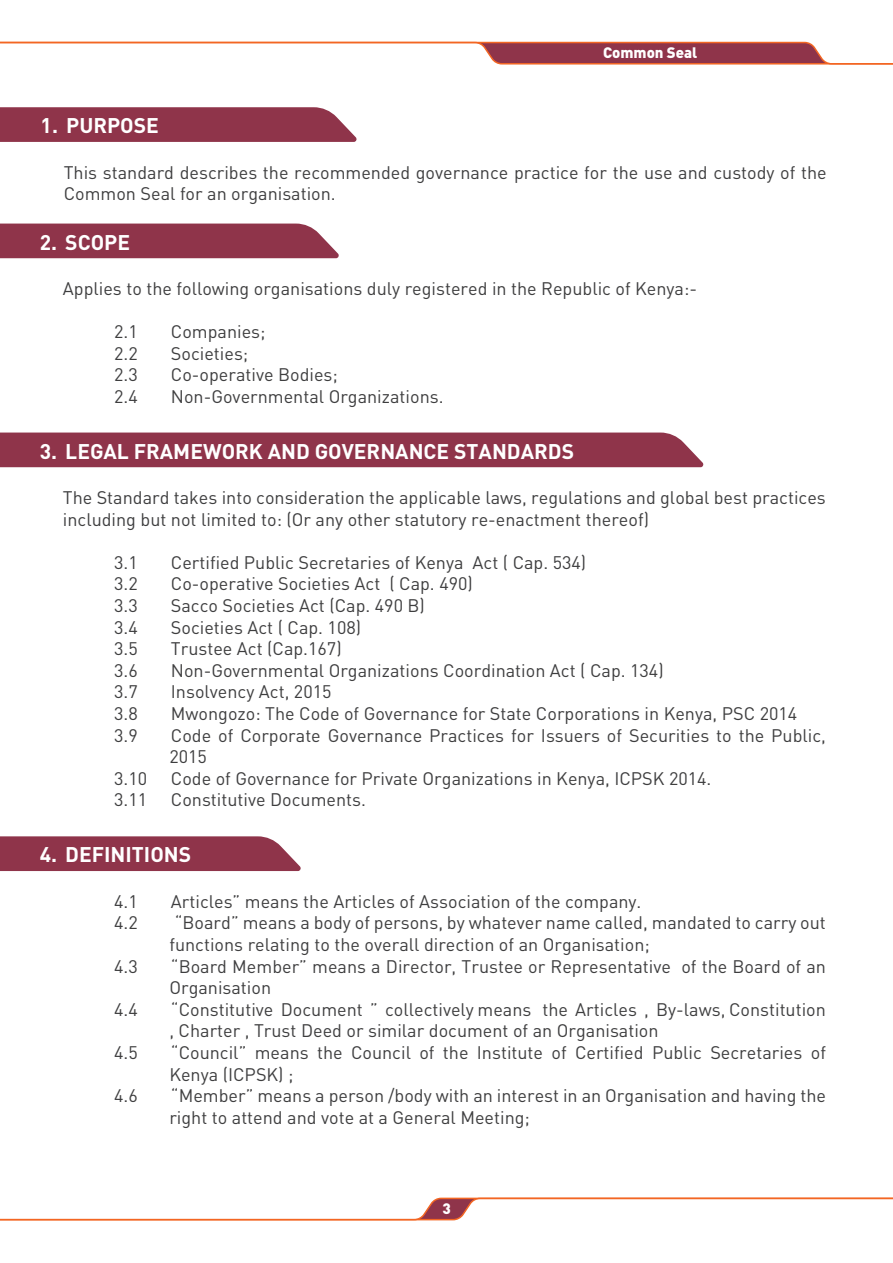
<style>
.page{position:relative;width:893px;height:1263px;background:#fff}
.page>*{position:absolute;margin:0;border:0;box-sizing:border-box;transform-origin:0 0}
.t1{font:700 21px "DIN Pro";color:#fff}
.t2{font:18px/21.6px "DIN Pro";color:#3e3e3f}
.t3{font:900 15px "DIN Pro";color:#fff}
</style>
<div class="page">
<div style="left:0;top:224px;width:339px;height:34px;background:#8f344a"></div>
<svg style="left:0;top:41px;width:893px;height:24px"></svg>
<svg style="left:0;top:1197px;width:893px;height:24px"></svg>
<svg style="left:0;top:107px;width:357px;height:35px;background:#943d52"></svg>
<div style="left:0;top:432px;width:704px;height:35px;background:#8f344a"></div>
<svg style="left:0;top:836px;width:301px;height:35px;background:#953f54"></svg>
<p class="t3" style="left:603px;top:43px;width:96px">Common Seal</p>
<p class="t1" style="left:41px;top:111px;width:120px">1. PURPOSE</p>
<p class="t2" style="left:64px;top:161px;width:764px">This standard describes the recommended governance practice for the use and custody of the<br>Common Seal for an organisation.</p>
<p class="t1" style="left:40px;top:228px;width:92px">2. SCOPE</p>
<p class="t2" style="left:63px;top:277px;width:636px">Applies to the following organisations duly registered in the Republic of Kenya:-</p>
<p class="t2" style="left:114px;top:320px;width:25px">2.1</p>
<p class="t2" style="left:171px;top:320px;width:96px">Companies;</p>
<p class="t2" style="left:114px;top:342px;width:25px">2.2</p>
<p class="t2" style="left:171px;top:342px;width:79px">Societies;</p>
<p class="t2" style="left:114px;top:363px;width:25px">2.3</p>
<p class="t2" style="left:171px;top:363px;width:168px">Co-operative Bodies;</p>
<p class="t2" style="left:114px;top:385px;width:25px">2.4</p>
<p class="t2" style="left:171px;top:385px;width:274px">Non-Governmental Organizations.</p>
<p class="t1" style="left:40px;top:437px;width:536px">3. LEGAL FRAMEWORK AND GOVERNANCE STANDARDS</p>
<p class="t2" style="left:63px;top:486px;width:764px">The Standard takes into consideration the applicable laws, regulations and global best practices including but not limited to: (Or any other statutory re-enactment thereof)</p>
<p class="t2" style="left:114px;top:551px;width:25px">3.1</p>
<p class="t2" style="left:171px;top:551px;width:417px">Certified Public Secretaries of Kenya Act ( Cap. 534)</p>
<p class="t2" style="left:114px;top:572px;width:25px">3.2</p>
<p class="t2" style="left:171px;top:572px;width:303px">Co-operative Societies Act ( Cap. 490)</p>
<p class="t2" style="left:114px;top:594px;width:25px">3.3</p>
<p class="t2" style="left:171px;top:594px;width:256px">Sacco Societies Act (Cap. 490 B)</p>
<p class="t2" style="left:114px;top:615px;width:25px">3.4</p>
<p class="t2" style="left:171px;top:615px;width:192px">Societies Act ( Cap. 108)</p>
<p class="t2" style="left:114px;top:637px;width:25px">3.5</p>
<p class="t2" style="left:171px;top:637px;width:172px">Trustee Act (Cap.167)</p>
<p class="t2" style="left:114px;top:659px;width:25px">3.6</p>
<p class="t2" style="left:171px;top:659px;width:494px">Non-Governmental Organizations Coordination Act ( Cap. 134)</p>
<p class="t2" style="left:114px;top:680px;width:25px">3.7</p>
<p class="t2" style="left:171px;top:680px;width:162px">Insolvency Act, 2015</p>
<p class="t2" style="left:114px;top:702px;width:25px">3.8</p>
<p class="t2" style="left:171px;top:702px;width:628px">Mwongozo: The Code of Governance for State Corporations in Kenya, PSC 2014</p>
<p class="t2" style="left:114px;top:723px;width:25px">3.9</p>
<p class="t2" style="left:169px;top:723px;width:658px">Code of Corporate Governance Practices for Issuers of Securities to the Public,<br>2015</p>
<p class="t2" style="left:114px;top:767px;width:35px">3.10</p>
<p class="t2" style="left:171px;top:767px;width:542px">Code of Governance for Private Organizations in Kenya, ICPSK 2014.</p>
<p class="t2" style="left:114px;top:788px;width:35px">3.11</p>
<p class="t2" style="left:171px;top:788px;width:197px">Constitutive Documents.</p>
<p class="t1" style="left:40px;top:841px;width:153px">4. DEFINITIONS</p>
<p class="t2" style="left:114px;top:890px;width:25px">4.1</p>
<p class="t2" style="left:171px;top:890px;width:472px">Articles” means the Articles of Association of the company.</p>
<p class="t2" style="left:114px;top:911px;width:25px">4.2</p>
<p class="t2" style="left:169px;top:911px;width:658px">“Board” means a body of persons, by whatever name called, mandated to carry out functions relating to the overall direction of an Organisation;</p>
<p class="t2" style="left:114px;top:954px;width:25px">4.3</p>
<p class="t2" style="left:169px;top:954px;width:658px">“Board Member” means a Director, Trustee or Representative of the Board of an<br>Organisation</p>
<p class="t2" style="left:114px;top:998px;width:25px">4.4</p>
<p class="t2" style="left:169px;top:998px;width:658px">“Constitutive Document ” collectively means the Articles , By-laws, Constitution , Charter , Trust Deed or similar document of an Organisation</p>
<p class="t2" style="left:114px;top:1041px;width:25px">4.5</p>
<p class="t2" style="left:169px;top:1041px;width:658px">“Council” means the Council of the Institute of Certified Public Secretaries of<br>Kenya (ICPSK) ;</p>
<p class="t2" style="left:114px;top:1084px;width:25px">4.6</p>
<p class="t2" style="left:169px;top:1084px;width:658px">“Member” means a person /body with an interest in an Organisation and having the right to attend and vote at a General Meeting;</p>
<p class="t3" style="left:443px;top:1199px;width:10px">3</p>
</div>
